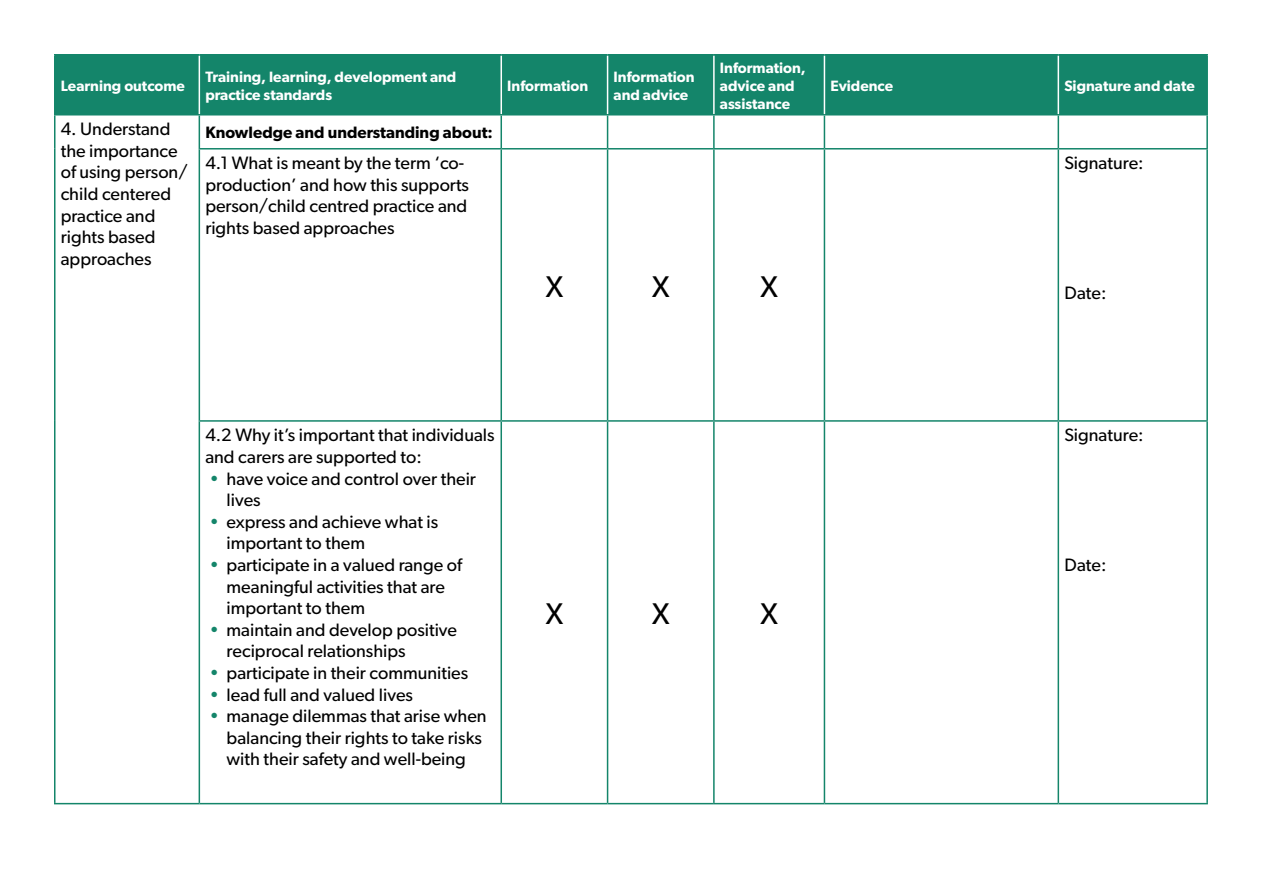
<style>
.page{position:relative;width:1263px;height:893px;background:#fff}
.page>*{position:absolute;margin:0;border:0;box-sizing:border-box;transform-origin:0 0}
.t1{font:30px "Gibson";color:#000}
.t2{font:18px/21.6px "Gibson";color:#000}
.Section_header{font:600 16.5px "Gibson";color:#000}
.t3{font:600 15px/18px "Gibson";color:#fff}
.s1{color:#14856a}
</style>
<div class="page">
<div style="left:56px;top:56px;width:1150px;height:58px;background:#14856a"></div>
<hr style="left:54px;top:116px;width:2px;height:33px;background:#14856a">
<hr style="left:199px;top:116px;width:1px;height:32px;background:#14856a">
<hr style="left:500px;top:116px;width:2px;height:32px;background:#14856a">
<hr style="left:607px;top:116px;width:1px;height:32px;background:#14856a">
<hr style="left:713px;top:116px;width:2px;height:32px;background:#14856a">
<hr style="left:824px;top:116px;width:1px;height:32px;background:#14856a">
<hr style="left:1057px;top:116px;width:2px;height:32px;background:#14856a">
<hr style="left:1206px;top:116px;width:2px;height:32px;background:#14856a">
<hr style="left:54px;top:149px;width:2px;height:272px;background:#14856a">
<hr style="left:199px;top:148px;width:302px;height:2px;background:#14856a">
<hr style="left:199px;top:150px;width:1px;height:270px;background:#14856a">
<hr style="left:501px;top:148px;width:107px;height:2px;background:#14856a">
<hr style="left:500px;top:150px;width:2px;height:270px;background:#14856a">
<hr style="left:608px;top:148px;width:106px;height:2px;background:#14856a">
<hr style="left:607px;top:150px;width:1px;height:270px;background:#14856a">
<hr style="left:714px;top:148px;width:110px;height:2px;background:#14856a">
<hr style="left:713px;top:150px;width:2px;height:270px;background:#14856a">
<hr style="left:824px;top:148px;width:234px;height:2px;background:#14856a">
<hr style="left:824px;top:150px;width:1px;height:270px;background:#14856a">
<hr style="left:1058px;top:148px;width:150px;height:2px;background:#14856a">
<hr style="left:1057px;top:150px;width:2px;height:270px;background:#14856a">
<hr style="left:1206px;top:150px;width:2px;height:270px;background:#14856a">
<hr style="left:54px;top:421px;width:2px;height:382px;background:#14856a">
<hr style="left:199px;top:420px;width:302px;height:2px;background:#14856a">
<hr style="left:199px;top:422px;width:1px;height:381px;background:#14856a">
<hr style="left:501px;top:420px;width:107px;height:2px;background:#14856a">
<hr style="left:500px;top:422px;width:2px;height:381px;background:#14856a">
<hr style="left:608px;top:420px;width:106px;height:2px;background:#14856a">
<hr style="left:607px;top:422px;width:1px;height:381px;background:#14856a">
<hr style="left:714px;top:420px;width:110px;height:2px;background:#14856a">
<hr style="left:713px;top:422px;width:2px;height:381px;background:#14856a">
<hr style="left:824px;top:420px;width:234px;height:2px;background:#14856a">
<hr style="left:824px;top:422px;width:1px;height:381px;background:#14856a">
<hr style="left:1058px;top:420px;width:150px;height:2px;background:#14856a">
<hr style="left:1057px;top:422px;width:2px;height:381px;background:#14856a">
<hr style="left:1206px;top:422px;width:2px;height:381px;background:#14856a">
<hr style="left:54px;top:803px;width:145px;height:1px;background:#14856a">
<hr style="left:199px;top:803px;width:302px;height:1px;background:#14856a">
<hr style="left:501px;top:803px;width:107px;height:1px;background:#14856a">
<hr style="left:608px;top:803px;width:106px;height:1px;background:#14856a">
<hr style="left:714px;top:803px;width:110px;height:1px;background:#14856a">
<hr style="left:824px;top:803px;width:234px;height:1px;background:#14856a">
<hr style="left:1058px;top:803px;width:150px;height:1px;background:#14856a">
<hr style="left:199px;top:56px;width:1px;height:58px;background:#fff">
<hr style="left:500px;top:56px;width:2px;height:58px;background:#fff">
<hr style="left:607px;top:56px;width:1px;height:58px;background:#fff">
<hr style="left:713px;top:56px;width:2px;height:58px;background:#fff">
<hr style="left:824px;top:56px;width:1px;height:58px;background:#fff">
<hr style="left:1057px;top:56px;width:2px;height:58px;background:#fff">
<hr style="left:54px;top:54px;width:145px;height:2px;background:#14856a">
<hr style="left:54px;top:56px;width:2px;height:58px;background:#14856a">
<hr style="left:199px;top:54px;width:302px;height:2px;background:#14856a">
<hr style="left:501px;top:54px;width:107px;height:2px;background:#14856a">
<hr style="left:608px;top:54px;width:106px;height:2px;background:#14856a">
<hr style="left:714px;top:54px;width:110px;height:2px;background:#14856a">
<hr style="left:824px;top:54px;width:234px;height:2px;background:#14856a">
<hr style="left:1058px;top:54px;width:150px;height:2px;background:#14856a">
<hr style="left:1206px;top:56px;width:2px;height:58px;background:#14856a">
<hr style="left:54px;top:114px;width:145px;height:2px;background:#14856a">
<hr style="left:199px;top:114px;width:302px;height:2px;background:#14856a">
<hr style="left:501px;top:114px;width:107px;height:2px;background:#14856a">
<hr style="left:608px;top:114px;width:106px;height:2px;background:#14856a">
<hr style="left:714px;top:114px;width:110px;height:2px;background:#14856a">
<hr style="left:824px;top:114px;width:234px;height:2px;background:#14856a">
<hr style="left:1058px;top:114px;width:150px;height:2px;background:#14856a">
<p class="t3" style="left:61px;top:76px;width:126px">Learning outcome</p>
<p class="t3" style="left:205px;top:67px;width:253px">Training, learning, development and practice standards</p>
<p class="t3" style="left:507px;top:76px;width:83px">Information</p>
<p class="t3" style="left:614px;top:67px;width:83px">Information and advice</p>
<p class="t3" style="left:720px;top:58px;width:87px">Information, advice and assistance</p>
<p class="t2" style="left:61px;top:118px;width:128px">4. Understand the importance of using person/ child centered practice and rights based approaches</p>
<h2 class="Section_header" style="left:205px;top:123px;width:289px">Knowledge and understanding about:</h2>
<p class="t2" style="left:205px;top:152px;width:265px">4.1 What is meant by the term ‘co&shy;production’ and how this supports person/child centred practice and rights based approaches</p>
<p class="t1" style="left:546px;top:268px;width:19px">X</p>
<p class="t1" style="left:652px;top:268px;width:19px">X</p>
<p class="t1" style="left:760px;top:268px;width:19px">X</p>
<p class="t3" style="left:830px;top:76px;width:64px">Evidence</p>
<p class="t3" style="left:1064px;top:76px;width:132px">Signature and date</p>
<p class="t2" style="left:1064px;top:152px;width:81px">Signature:</p>
<p class="t2" style="left:1064px;top:281px;width:44px">Date:</p>
<p class="t2" style="left:205px;top:424px;width:291px">4.2 Why it’s important that individuals and carers are supported to:</p>
<p class="t2" style="left:227px;top:467px;width:251px;text-indent:-17px"><span class="s1">•</span> have voice and control over their lives</p>
<p class="t2" style="left:227px;top:510px;width:213px;text-indent:-17px"><span class="s1">•</span> express and achieve what is important to them</p>
<p class="t2" style="left:227px;top:554px;width:237px;text-indent:-17px"><span class="s1">•</span> participate in a valued range of meaningful activities that are important to them</p>
<p class="t2" style="left:227px;top:618px;width:232px;text-indent:-17px"><span class="s1">•</span> maintain and develop positive reciprocal relationships</p>
<p class="t2" style="left:210px;top:662px;width:260px"><span class="s1">•</span> participate in their communities</p>
<p class="t2" style="left:210px;top:683px;width:205px"><span class="s1">•</span> lead full and valued lives</p>
<p class="t2" style="left:227px;top:705px;width:261px;text-indent:-17px"><span class="s1">•</span> manage dilemmas that arise when balancing their rights to take risks with their safety and well-being</p>
<p class="t1" style="left:546px;top:596px;width:19px">X</p>
<p class="t1" style="left:652px;top:596px;width:19px">X</p>
<p class="t1" style="left:760px;top:596px;width:19px">X</p>
<p class="t2" style="left:1064px;top:424px;width:81px">Signature:</p>
<p class="t2" style="left:1064px;top:554px;width:44px">Date:</p>
</div>
